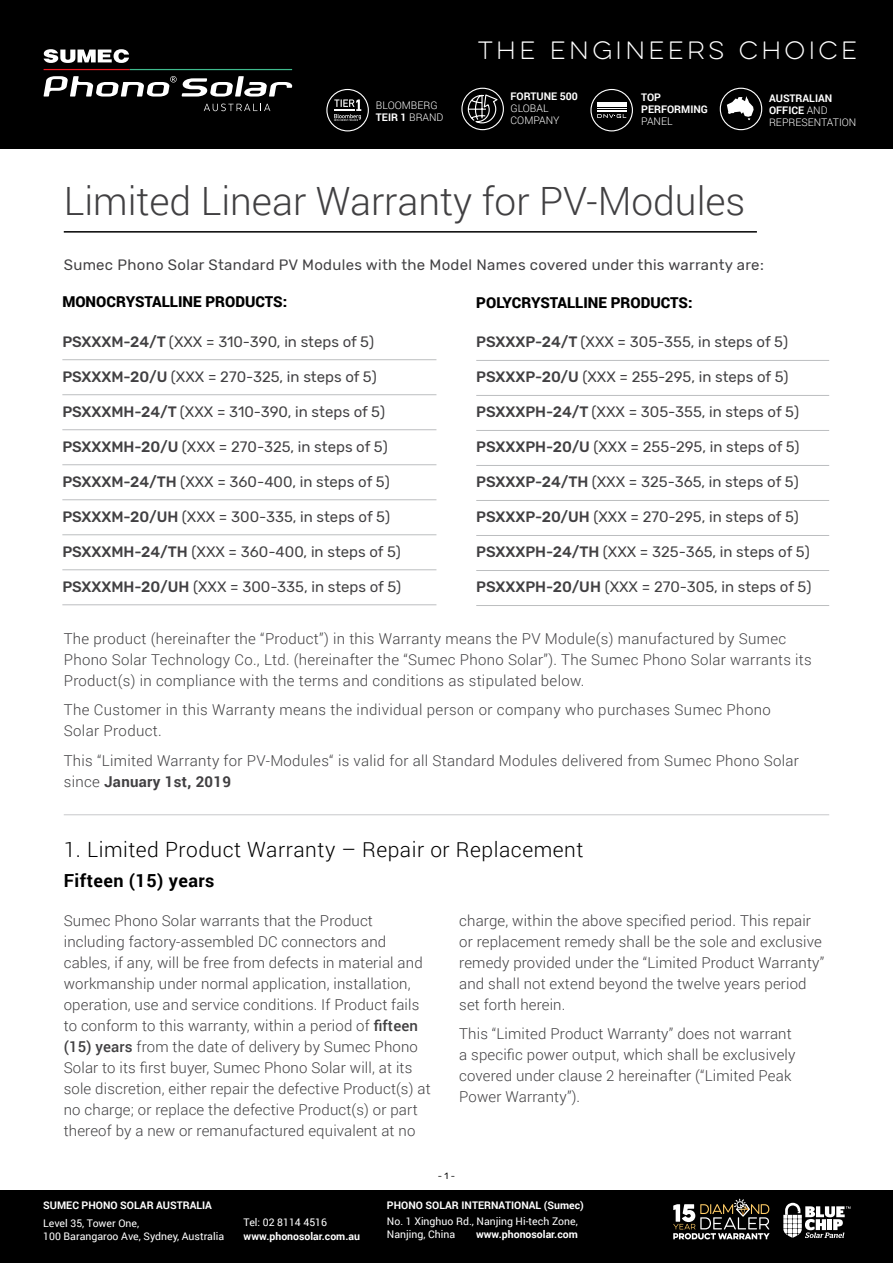
<style>
.page{position:relative;width:893px;height:1263px;background:#fff}
.page>*{position:absolute;margin:0;border:0;box-sizing:border-box;transform-origin:0 0}
.t1{font:300 39px "Roboto";color:#414042}
.t2{font:100 22.5px "Eveleth Clean";letter-spacing:.15em;color:#fff}
.t3{font:300 21px "Roboto";letter-spacing:.025em;color:#000}
.t4{font:700 18px "Roboto";letter-spacing:.025em;color:#000}
.t5{font:300 15px/21px "Roboto";letter-spacing:.01em;color:#414042}
.t6{font:15px "Rubik";color:#414042}
.t7{font:15px "Rubik";letter-spacing:.02em;color:#414042}
.t8{font:900 15px "Roboto";color:#000}
.t9{font:700 10.5px/12px "Roboto";color:#fff}
.t10{font:10.5px/13.5px "Roboto";color:#fff}
.t11{font:300 10.5px/12px "Roboto";color:#fff}
.t12{font:9px "Rubik";color:#000}
.s1{font-weight:700}
.s2{font-weight:500}
</style>
<div class="page">
<div style="left:0;top:1191px;width:893px;height:72px;background:#000"></div>
<div style="left:0;top:0;width:893px;height:149px;background:#000"></div>
<svg style="left:44px;top:76px;width:248px;height:21px"></svg>
<svg style="left:43px;top:49px;width:86px;height:14px"></svg>
<hr style="left:44px;top:69px;width:86px;height:1px;background:#ed1d24">
<hr style="left:130px;top:69px;width:162px;height:1px;background:#3fba8d">
<svg style="left:204px;top:104px;width:66px;height:7px"></svg>
<div style="left:720px;top:88px;width:42px;height:42px;border:1px solid #fff;border-radius:50%"></div>
<svg style="left:727px;top:96px;width:27px;height:24px"></svg>
<div style="left:461px;top:88px;width:43px;height:42px;border:1px solid #fff;border-radius:50%"></div>
<svg style="left:467px;top:93px;width:32px;height:31px"></svg>
<div style="left:590px;top:89px;width:43px;height:42px;border:1px solid #fff;border-radius:50%"></div>
<div style="left:597px;top:102px;width:29px;height:5px;background:#fff"></div>
<svg style="left:597px;top:110px;width:29px;height:8px"></svg>
<div style="left:326px;top:89px;width:43px;height:42px;border:1px solid #fff;border-radius:50%"></div>
<svg style="left:334px;top:99px;width:27px;height:22px"></svg>
<hr style="left:334px;top:109px;width:21px;height:2px;background:#fff">
<svg style="left:673px;top:1199px;width:97px;height:40px"></svg>
<svg style="left:783px;top:1203px;width:67px;height:35px"></svg>
<hr style="left:64px;top:231px;width:693px;height:2px;background:#000">
<hr style="left:476px;top:360px;width:353px;height:1px;background:#bcbec0">
<hr style="left:476px;top:395px;width:353px;height:1px;background:#bcbec0">
<hr style="left:476px;top:430px;width:353px;height:1px;background:#bcbec0">
<hr style="left:476px;top:465px;width:353px;height:1px;background:#bcbec0">
<hr style="left:476px;top:500px;width:353px;height:1px;background:#bcbec0">
<hr style="left:476px;top:535px;width:353px;height:1px;background:#bcbec0">
<hr style="left:476px;top:570px;width:353px;height:1px;background:#bcbec0">
<hr style="left:476px;top:605px;width:353px;height:1px;background:#bcbec0">
<hr style="left:62px;top:359px;width:374px;height:1px;background:#bcbec0">
<hr style="left:62px;top:394px;width:374px;height:1px;background:#bcbec0">
<hr style="left:62px;top:429px;width:374px;height:1px;background:#bcbec0">
<hr style="left:62px;top:464px;width:374px;height:1px;background:#bcbec0">
<hr style="left:62px;top:499px;width:374px;height:1px;background:#bcbec0">
<hr style="left:62px;top:534px;width:374px;height:1px;background:#bcbec0">
<hr style="left:62px;top:569px;width:374px;height:1px;background:#bcbec0">
<hr style="left:62px;top:604px;width:374px;height:1px;background:#bcbec0">
<hr style="left:64px;top:814px;width:765px;height:1px;background:#c7c8ca">
<h2 class="t2" style="left:478px;top:35px;width:381px">THE ENGINEERS CHOICE</h2>
<p class="t9" style="left:510px;top:89px;width:69px">FORTUNE 500</p>
<p class="t11" style="left:510px;top:102px;width:50px">GLOBAL<br>COMPANY</p>
<p class="t11" style="left:376px;top:99px;width:69px">BLOOMBERG<br><span class="s1">TEIR 1</span> BRAND</p>
<p class="t9" style="left:641px;top:91px;width:68px">TOP<br>PERFORMING</p>
<p class="t11" style="left:641px;top:115px;width:33px">PANEL</p>
<p class="t11" style="left:769px;top:92px;width:89px"><span class="s1">AUSTRALIAN<br>OFFICE</span> AND<br>REPRESENTATION</p>
<h1 class="t1" style="left:64px;top:174px;width:683px">Limited Linear Warranty for PV-Modules</h1>
<p class="t7" style="left:64px;top:256px;width:701px">Sumec Phono Solar Standard PV Modules with the Model Names covered under this warranty are:</p>
<p class="t8" style="left:476px;top:292px;width:218px">POLYCRYSTALLINE PRODUCTS:</p>
<p class="t6" style="left:476px;top:334px;width:313px"><span class="s2">PSXXXP-24/T</span> (XXX = 305-355, in steps of 5)</p>
<p class="t6" style="left:476px;top:369px;width:314px"><span class="s2">PSXXXP-20/U</span> (XXX = 255-295, in steps of 5)</p>
<p class="t6" style="left:476px;top:404px;width:324px"><span class="s2">PSXXXPH-24/T</span> (XXX = 305-355, in steps of 5)</p>
<p class="t6" style="left:476px;top:439px;width:325px"><span class="s2">PSXXXPH-20/U</span> (XXX = 255-295, in steps of 5)</p>
<p class="t6" style="left:476px;top:474px;width:324px"><span class="s2">PSXXXP-24/TH</span> (XXX = 325-365, in steps of 5)</p>
<p class="t6" style="left:476px;top:509px;width:324px"><span class="s2">PSXXXP-20/UH</span> (XXX = 270-295, in steps of 5)</p>
<p class="t6" style="left:476px;top:544px;width:335px"><span class="s2">PSXXXPH-24/TH</span> (XXX = 325-365, in steps of 5)</p>
<p class="t6" style="left:476px;top:579px;width:337px"><span class="s2">PSXXXPH-20/UH</span> (XXX = 270-305, in steps of 5)</p>
<p class="t8" style="left:62px;top:291px;width:226px">MONOCRYSTALLINE PRODUCTS:</p>
<p class="t6" style="left:62px;top:333px;width:313px"><span class="s2">PSXXXM-24/T</span> (XXX = 310-390, in steps of 5)</p>
<p class="t6" style="left:62px;top:368px;width:316px"><span class="s2">PSXXXM-20/U</span> (XXX = 270-325, in steps of 5)</p>
<p class="t6" style="left:62px;top:403px;width:324px"><span class="s2">PSXXXMH-24/T</span> (XXX = 310-390, in steps of 5)</p>
<p class="t6" style="left:62px;top:438px;width:327px"><span class="s2">PSXXXMH-20/U</span> (XXX = 270-325, in steps of 5)</p>
<p class="t6" style="left:62px;top:473px;width:329px"><span class="s2">PSXXXM-24/TH</span> (XXX = 360-400, in steps of 5)</p>
<p class="t6" style="left:62px;top:508px;width:329px"><span class="s2">PSXXXM-20/UH</span> (XXX = 300-335, in steps of 5)</p>
<p class="t6" style="left:62px;top:543px;width:340px"><span class="s2">PSXXXMH-24/TH</span> (XXX = 360-400, in steps of 5)</p>
<p class="t6" style="left:62px;top:578px;width:340px"><span class="s2">PSXXXMH-20/UH</span> (XXX = 300-335, in steps of 5)</p>
<p class="t5" style="left:64px;top:627px;width:750px">The product (hereinafter the “Product”) in this Warranty means the PV Module(s) manufactured by Sumec<br>Phono Solar Technology Co., Ltd. (hereinafter the “Sumec Phono Solar”). The Sumec Phono Solar warrants its<br>Product(s) in compliance with the terms and conditions as stipulated below.</p>
<p class="t5" style="left:64px;top:699px;width:708px">The Customer in this Warranty means the individual person or company who purchases Sumec Phono<br>Solar Product.</p>
<p class="t5" style="left:64px;top:749px;width:737px">This “Limited Warranty for PV-Modules“ is valid for all Standard Modules delivered from Sumec Phono Solar since <span class="s1">January 1st, 2019</span></p>
<h3 class="t3" style="left:64px;top:835px;width:521px">1. Limited Product Warranty – Repair or Replacement</h3>
<p class="t4" style="left:64px;top:867px;width:152px">Fifteen (15) years</p>
<p class="t5" style="left:64px;top:909px;width:368px">Sumec Phono Solar warrants that the Product including factory-assembled DC connectors and cables, if any, will be free from defects in material and workmanship under normal application, installation, operation, use and service conditions. If Product fails to conform to this warranty, within a period of <span class="s2">fifteen (15) years</span> from the date of delivery by Sumec Phono Solar to its first buyer, Sumec Phono Solar will, at its sole discretion, either repair the defective Product(s) at no charge; or replace the defective Product(s) or part thereof by a new or remanufactured equivalent at no</p>
<p class="t5" style="left:459px;top:909px;width:367px">charge, within the above specified period. This repair or replacement remedy shall be the sole and exclusive remedy provided under the “Limited Product Warranty” and shall not extend beyond the twelve years period set forth herein.</p>
<p class="t5" style="left:459px;top:1023px;width:338px">This “Limited Product Warranty” does not warrant a specific power output, which shall be exclusively covered under clause 2 hereinafter (“Limited Peak Power Warranty”).</p>
<p class="t9" style="left:43px;top:1199px;width:170px">SUMEC PHONO SOLAR AUSTRALIA</p>
<p class="t10" style="left:43px;top:1216px;width:182px">Level 35, Tower One,<br>100 Barangaroo Ave, Sydney, Australia</p>
<p class="t10" style="left:244px;top:1215px;width:85px">Tel: 02 8114 4516</p>
<p class="t9" style="left:244px;top:1229px;width:118px">www.phonosolar.com.au</p>
<p class="t12" style="left:438px;top:1171px;width:19px">- 1 -</p>
<p class="t9" style="left:387px;top:1199px;width:198px">PHONO SOLAR INTERNATIONAL (Sumec)</p>
<p class="t10" style="left:387px;top:1214px;width:192px">No. 1 Xinghuo Rd., Nanjing Hi-tech Zone,<br>Nanjing, China</p>
<p class="t9" style="left:476px;top:1228px;width:103px">www.phonosolar.com</p>
</div>
